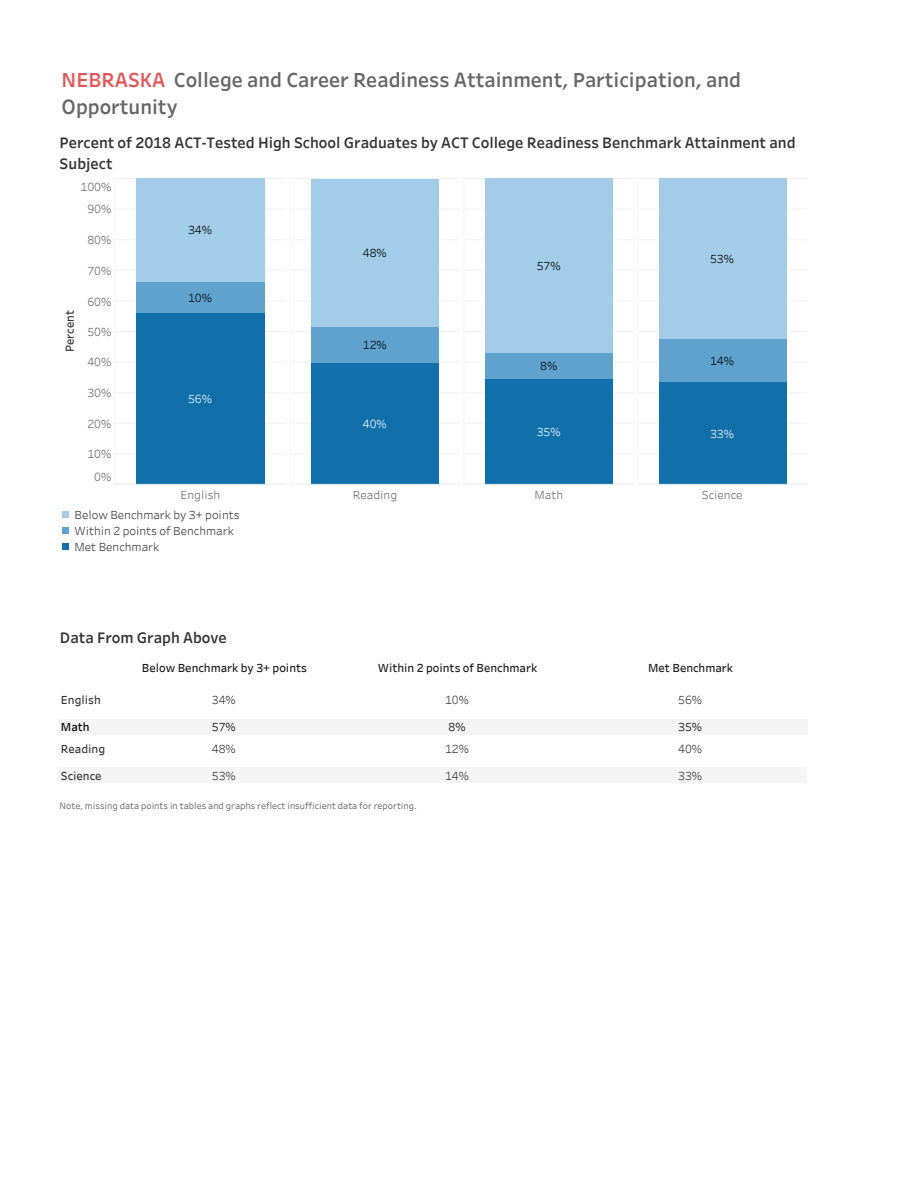
<style>
.page{position:relative;width:918px;height:1188px;background:#fff}
.page>*{position:absolute;margin:0;border:0;box-sizing:border-box;transform-origin:0 0}
.t1{font:19.95px/26.8px "Tableau Semibold 0 50";letter-spacing:-.43em;color:#666}
.t2{font:15px/20.4px "Tableau Semibold 0 50";letter-spacing:-.42em;color:#333}
.t3{font:11.4px/15.9px "Tableau Book 0 50";letter-spacing:-.41em;color:#333}
.t4{font:11.4px "Tableau Medium 0 50";letter-spacing:-.42em;color:#1b1b1b}
.t5{font:11.4px "Tableau Book 0 50";letter-spacing:-.405em;color:#666}
.t6{font:11.4px "Tableau Book 0 50";letter-spacing:-.4em;color:#000}
.t7{font:11.4px "Tableau Medium 0 50";letter-spacing:-.445em;color:#333}
.t8{font:11.4px "Tableau Book 0 50";letter-spacing:-.4em;color:#fff}
.t9{font:11.4px "Tableau Book 0 50";letter-spacing:-.45em;color:#666}
.t10{font:11.4px "Tableau Book 0 50";letter-spacing:-.485em;color:#666}
.t11{font:11.4px "Tableau Medium 0 50";letter-spacing:-.42em;color:#333}
.t12{font:11.4px "Tableau Medium 0 50";letter-spacing:-.485em;color:#333}
.t13{font:11.4px "Tableau Medium 0 50";color:#000}
.t14{font:9px "Tableau Regular 0 50";letter-spacing:-.43em;color:#666}
.s1{color:#e15759}
</style>
<div class="page">
<hr style="left:115px;top:454px;width:171px;height:1px;background:#f2f2f2">
<hr style="left:115px;top:423px;width:171px;height:1px;background:#f2f2f2">
<hr style="left:115px;top:392px;width:171px;height:1px;background:#f2f2f2">
<hr style="left:115px;top:362px;width:171px;height:1px;background:#f2f2f2">
<hr style="left:115px;top:331px;width:171px;height:1px;background:#f2f2f2">
<hr style="left:115px;top:301px;width:171px;height:1px;background:#f2f2f2">
<hr style="left:115px;top:270px;width:171px;height:1px;background:#f2f2f2">
<hr style="left:115px;top:240px;width:171px;height:1px;background:#f2f2f2">
<hr style="left:115px;top:209px;width:171px;height:1px;background:#f2f2f2">
<hr style="left:115px;top:179px;width:171px;height:1px;background:#f2f2f2">
<div style="left:136px;top:313px;width:129px;height:171px;background:#1170aa"></div>
<div style="left:136px;top:282px;width:129px;height:31px;background:#5fa2ce"></div>
<div style="left:136px;top:179px;width:129px;height:103px;background:#a3cce9"></div>
<hr style="left:115px;top:179px;width:1px;height:305px;background:#f5f5f5">
<hr style="left:290px;top:454px;width:170px;height:1px;background:#f2f2f2">
<hr style="left:290px;top:423px;width:170px;height:1px;background:#f2f2f2">
<hr style="left:290px;top:392px;width:170px;height:1px;background:#f2f2f2">
<hr style="left:290px;top:362px;width:170px;height:1px;background:#f2f2f2">
<hr style="left:290px;top:331px;width:170px;height:1px;background:#f2f2f2">
<hr style="left:290px;top:301px;width:170px;height:1px;background:#f2f2f2">
<hr style="left:290px;top:270px;width:170px;height:1px;background:#f2f2f2">
<hr style="left:290px;top:240px;width:170px;height:1px;background:#f2f2f2">
<hr style="left:290px;top:209px;width:170px;height:1px;background:#f2f2f2">
<hr style="left:290px;top:179px;width:170px;height:1px;background:#f2f2f2">
<div style="left:312px;top:363px;width:127px;height:121px;background:#1170aa"></div>
<div style="left:312px;top:326px;width:127px;height:37px;background:#5fa2ce"></div>
<div style="left:312px;top:179px;width:127px;height:147px;background:#a3cce9"></div>
<hr style="left:290px;top:179px;width:1px;height:305px;background:#f5f5f5">
<hr style="left:464px;top:454px;width:170px;height:1px;background:#f2f2f2">
<hr style="left:464px;top:423px;width:170px;height:1px;background:#f2f2f2">
<hr style="left:464px;top:392px;width:170px;height:1px;background:#f2f2f2">
<hr style="left:464px;top:362px;width:170px;height:1px;background:#f2f2f2">
<hr style="left:464px;top:331px;width:170px;height:1px;background:#f2f2f2">
<hr style="left:464px;top:301px;width:170px;height:1px;background:#f2f2f2">
<hr style="left:464px;top:270px;width:170px;height:1px;background:#f2f2f2">
<hr style="left:464px;top:240px;width:170px;height:1px;background:#f2f2f2">
<hr style="left:464px;top:209px;width:170px;height:1px;background:#f2f2f2">
<hr style="left:464px;top:179px;width:170px;height:1px;background:#f2f2f2">
<div style="left:485px;top:378px;width:128px;height:106px;background:#1170aa"></div>
<div style="left:485px;top:353px;width:128px;height:25px;background:#5fa2ce"></div>
<div style="left:485px;top:179px;width:128px;height:174px;background:#a3cce9"></div>
<hr style="left:464px;top:179px;width:1px;height:305px;background:#f5f5f5">
<hr style="left:637px;top:454px;width:170px;height:1px;background:#f2f2f2">
<hr style="left:637px;top:423px;width:170px;height:1px;background:#f2f2f2">
<hr style="left:637px;top:392px;width:170px;height:1px;background:#f2f2f2">
<hr style="left:637px;top:362px;width:170px;height:1px;background:#f2f2f2">
<hr style="left:637px;top:331px;width:170px;height:1px;background:#f2f2f2">
<hr style="left:637px;top:301px;width:170px;height:1px;background:#f2f2f2">
<hr style="left:637px;top:270px;width:170px;height:1px;background:#f2f2f2">
<hr style="left:637px;top:240px;width:170px;height:1px;background:#f2f2f2">
<hr style="left:637px;top:209px;width:170px;height:1px;background:#f2f2f2">
<hr style="left:637px;top:179px;width:170px;height:1px;background:#f2f2f2">
<svg style="left:114px;top:484px;width:694px;height:1px"></svg>
<div style="left:659px;top:382px;width:127px;height:102px;background:#1170aa"></div>
<div style="left:659px;top:339px;width:127px;height:43px;background:#5fa2ce"></div>
<div style="left:659px;top:179px;width:127px;height:160px;background:#a3cce9"></div>
<hr style="left:637px;top:484px;width:170px;height:1px;background:#f5f5f5">
<hr style="left:637px;top:179px;width:1px;height:305px;background:#f5f5f5">
<div style="left:62px;top:511px;width:7px;height:7px;background:#a3cce9"></div>
<div style="left:62px;top:527px;width:7px;height:7px;background:#5fa2ce"></div>
<div style="left:62px;top:543px;width:7px;height:7px;background:#1170aa"></div>
<div style="left:58px;top:719px;width:50px;height:16px;background:#f5f5f5"></div>
<div style="left:108px;top:719px;width:699px;height:16px;background:#f5f5f5"></div>
<div style="left:58px;top:767px;width:50px;height:16px;background:#f5f5f5"></div>
<div style="left:108px;top:767px;width:699px;height:16px;background:#f5f5f5"></div>
<h1 class="t1" style="left:62px;top:66px;width:689px"><span class="s1">N EBRASKA</span> College and CareerReadiness Attainment,Participation,and<br>Opportunity</h1>
<p class="t2" style="left:60px;top:132px;width:743px">Percentof2018 ACT-Tested High SchoolGraduatesby ACT College ReadinessBenchmark Attainmentand<br>Subject</p>
<p class="t5" style="left:80px;top:180px;width:34px">100%</p>
<p class="t7" style="left:63px;top:352px;width:50px;rotate:-90deg">Percent</p>
<p class="t5" style="left:87px;top:202px;width:27px">90%</p>
<p class="t5" style="left:87px;top:233px;width:27px">80%</p>
<p class="t5" style="left:87px;top:263px;width:27px">70%</p>
<p class="t5" style="left:87px;top:294px;width:27px">60%</p>
<p class="t5" style="left:87px;top:325px;width:27px">50%</p>
<p class="t5" style="left:87px;top:355px;width:27px">40%</p>
<p class="t5" style="left:87px;top:386px;width:27px">30%</p>
<p class="t5" style="left:87px;top:416px;width:27px">20%</p>
<p class="t5" style="left:87px;top:447px;width:27px">10%</p>
<p class="t5" style="left:94px;top:470px;width:20px">0%</p>
<p class="t6" style="left:188px;top:223px;width:27px">34%</p>
<p class="t6" style="left:188px;top:290px;width:27px">10%</p>
<p class="t8" style="left:188px;top:392px;width:27px">56%</p>
<p class="t9" style="left:181px;top:487px;width:46px">English</p>
<p class="t3" style="left:74px;top:507px;width:172px">Below Benchmark by 3+ points<br>Within 2 pointsofBenchmark<br>MetBenchmark</p>
<p class="t2" style="left:60px;top:627px;width:175px">Data From Graph Above</p>
<p class="t6" style="left:363px;top:245px;width:27px">48%</p>
<p class="t6" style="left:363px;top:338px;width:27px">12%</p>
<p class="t8" style="left:363px;top:417px;width:27px">40%</p>
<p class="t5" style="left:353px;top:487px;width:50px">Reading</p>
<p class="t6" style="left:537px;top:259px;width:27px">57%</p>
<p class="t6" style="left:540px;top:358px;width:20px">8%</p>
<p class="t8" style="left:537px;top:424px;width:27px">35%</p>
<p class="t5" style="left:535px;top:487px;width:35px">Math</p>
<p class="t6" style="left:710px;top:252px;width:27px">53%</p>
<p class="t6" style="left:710px;top:354px;width:27px">14%</p>
<p class="t8" style="left:710px;top:426px;width:27px">33%</p>
<p class="t10" style="left:702px;top:487px;width:47px">Science</p>
<p class="t4" style="left:142px;top:661px;width:172px">Below Benchmark by 3+ points</p>
<p class="t4" style="left:378px;top:661px;width:166px">Within 2 pointsofBenchmark</p>
<p class="t4" style="left:648px;top:661px;width:92px">MetBenchmark</p>
<p class="t7" style="left:61px;top:692px;width:46px">English</p>
<p class="t3" style="left:212px;top:691px;width:27px">34%</p>
<p class="t3" style="left:445px;top:691px;width:27px">10%</p>
<p class="t3" style="left:678px;top:691px;width:27px">56%</p>
<p class="t13" style="left:61px;top:720px;width:35px">Math</p>
<p class="t6" style="left:212px;top:720px;width:27px">57%</p>
<p class="t6" style="left:449px;top:720px;width:20px">8%</p>
<p class="t6" style="left:678px;top:720px;width:27px">35%</p>
<p class="t11" style="left:61px;top:742px;width:50px">Reading</p>
<p class="t3" style="left:212px;top:741px;width:27px">48%</p>
<p class="t3" style="left:445px;top:741px;width:27px">12%</p>
<p class="t3" style="left:678px;top:741px;width:27px">40%</p>
<p class="t12" style="left:61px;top:768px;width:47px">Science</p>
<p class="t3" style="left:212px;top:768px;width:27px">53%</p>
<p class="t3" style="left:445px;top:768px;width:27px">14%</p>
<p class="t3" style="left:678px;top:768px;width:27px">33%</p>
<p class="t14" style="left:60px;top:800px;width:365px">Note,m issing data points in tables and graphs reflectinsufficientdata forreporting.</p>
</div>
